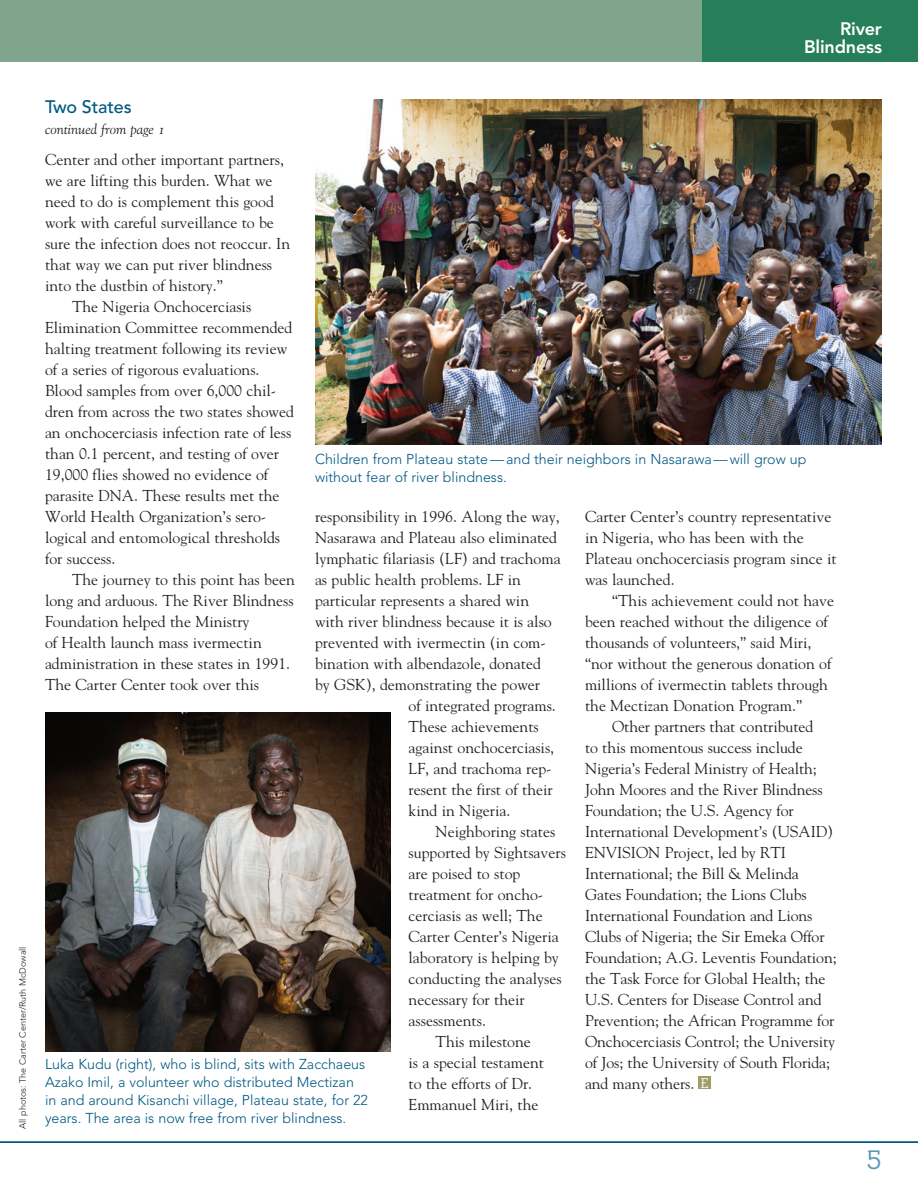
<style>
.page{position:relative;width:918px;height:1188px;background:#fff}
.page>*{position:absolute;margin:0;border:0;box-sizing:border-box;transform-origin:0 0}
.Body_Copy{font:27px "Lean OFY";color:#5a98ba}
.t1{font:800 18px/18px "Avenir";letter-spacing:-.01em;color:#fff;text-align:right}
.Avenir_Headline{font:500 18px "Avenir";letter-spacing:-.01em;color:#005883}
.Body_Copy-2{font:15.75px/21px "Goudy";color:#231f20}
.t2{font:300 14.25px/18px "Avenir";color:#005883}
.Body_Copy-3{font:14.25px "Goudy Italic Os F";color:#231f20}
.Photo_Credit{font:300 9px "Avenir";color:#231f20}
.s1{font-family:"Lean OFY";font-size:14.25px;color:#fff}
</style>
<div class="page">
<div style="left:702px;top:0;width:216px;height:62px;background:#267f58"></div>
<div style="left:0;top:0;width:702px;height:62px;background:#80a58d"></div>
<hr style="left:0;top:0;width:1px;height:62px;background:#b1ab80">
<hr style="left:0;top:1142px;width:918px;height:1px;background:#005883">
<div style="left:699px;top:1077px;width:12px;height:12px;background:#a19b68"></div>
<img style="left:315px;top:99px;width:567px;height:345px">
<img style="left:45px;top:713px;width:346px;height:338px">
<p class="t1" style="left:804px;top:20px;width:79px">River<br>Blindness</p>
<p class="Photo_Credit" style="left:18px;top:1129px;width:184px;rotate:-90deg">All photos: The Carter Center/Ruth McDowall</p>
<p class="Avenir_Headline" style="left:45px;top:96px;width:88px">Two States</p>
<p class="Body_Copy-3" style="left:45px;top:120px;width:122px">continued from page 1</p>
<p class="Body_Copy-2" style="left:45px;top:149px;width:247px">Center and other important partners, we are lifting this burden. What we need to do is complement this good work with careful surveillance to be sure the infection does not reoccur. In that way we can put river blindness into the dustbin of history.”</p>
<p class="Body_Copy-2" style="left:45px;top:296px;width:251px;text-indent:27px">The Nigeria Onchocerciasis Elimination Committee recommended halting treatment following its review of a series of rigorous evaluations.<br>Blood samples from over 6,000 chil&shy;dren from across the two states showed an onchocerciasis infection rate of less than 0.1 percent, and testing of over 19,000 flies showed no evidence of parasite DNA. These results met the World Health Organization’s sero&shy;logical and entomological thresholds for success.</p>
<p class="Body_Copy-2" style="left:45px;top:569px;width:251px;text-indent:27px">The journey to this point has been long and arduous. The River Blindness Foundation helped the Ministry<br>of Health launch mass ivermectin administration in these states in 1991.<br>The Carter Center took over this</p>
<p class="t2" style="left:315px;top:450px;width:493px">Children from Plateau state—and their neighbors in Nasarawa—will grow up without fear of river blindness.</p>
<p class="Body_Copy-2" style="left:585px;top:505px;width:253px">Carter Center’s country representative in Nigeria, who has been with the<br>Plateau onchocerciasis program since it was launched.</p>
<p class="Body_Copy-2" style="left:585px;top:589px;width:251px;text-indent:27px">“This achievement could not have been reached without the diligence of thousands of volunteers,” said Miri, “nor without the generous donation of millions of ivermectin tablets through the Mectizan Donation Program.”</p>
<p class="Body_Copy-2" style="left:585px;top:715px;width:253px;text-indent:27px">Other partners that contributed<br>to this momentous success include Nigeria’s Federal Ministry of Health; John Moores and the River Blindness Foundation; the U.S. Agency for International Development’s (USAID)<br>ENVISION Project, led by RTI International; the Bill &amp; Melinda Gates Foundation; the Lions Clubs International Foundation and Lions Clubs of Nigeria; the Sir Emeka Offor Foundation; A.G. Leventis Foundation; the Task Force for Global Health; the U.S. Centers for Disease Control and Prevention; the African Programme for Onchocerciasis Control; the University of Jos; the University of South Florida; and many others. <span class="s1">E</span></p>
<p class="Body_Copy-2" style="left:315px;top:505px;width:246px">responsibility in 1996. Along the way,</p>
<p class="Body_Copy-2" style="left:315px;top:526px;width:244px">Nasarawa and Plateau also eliminated</p>
<p class="Body_Copy-2" style="left:315px;top:547px;width:247px">lymphatic filariasis (LF) and trachoma</p>
<p class="Body_Copy-2" style="left:315px;top:568px;width:207px">as public health problems. LF in</p>
<p class="Body_Copy-2" style="left:315px;top:589px;width:216px">particular represents a shared win</p>
<p class="Body_Copy-2" style="left:315px;top:610px;width:238px">with river blindness because it is also</p>
<p class="Body_Copy-2" style="left:315px;top:631px;width:232px">prevented with ivermectin (in com-</p>
<p class="Body_Copy-2" style="left:315px;top:652px;width:228px">bination with albendazole, donated</p>
<p class="Body_Copy-2" style="left:315px;top:673px;width:227px">by GSK), demonstrating the power</p>
<p class="Body_Copy-2" style="left:409px;top:694px;width:149px">of integrated programs.</p>
<p class="Body_Copy-2" style="left:409px;top:715px;width:132px">These achievements</p>
<p class="Body_Copy-2" style="left:409px;top:736px;width:147px">against onchocerciasis,</p>
<p class="Body_Copy-2" style="left:409px;top:757px;width:144px">LF, and trachoma rep-</p>
<p class="Body_Copy-2" style="left:409px;top:778px;width:146px">resent the first of their</p>
<p class="Body_Copy-2" style="left:409px;top:799px;width:103px">kind in Nigeria.</p>
<p class="Body_Copy-2" style="left:409px;top:820px;width:159px;text-indent:27px">Neighboring states supported by Sightsavers are poised to stop treatment for oncho&shy;cerciasis as well; The<br>Carter Center’s Nigeria laboratory is helping by conducting the analyses necessary for their assessments.</p>
<p class="Body_Copy-2" style="left:409px;top:1030px;width:137px;text-indent:27px">This milestone is a special testament to the efforts of Dr.<br>Emmanuel Miri, the</p>
<p class="t2" style="left:45px;top:1055px;width:324px">Luka Kudu (right), who is blind, sits with Zacchaeus Azako Imil, a volunteer who distributed Mectizan in and around Kisanchi village, Plateau state, for 22 years. The area is now free from river blindness.</p>
<p class="Body_Copy" style="left:867px;top:1143px;width:17px">5</p>
</div>
